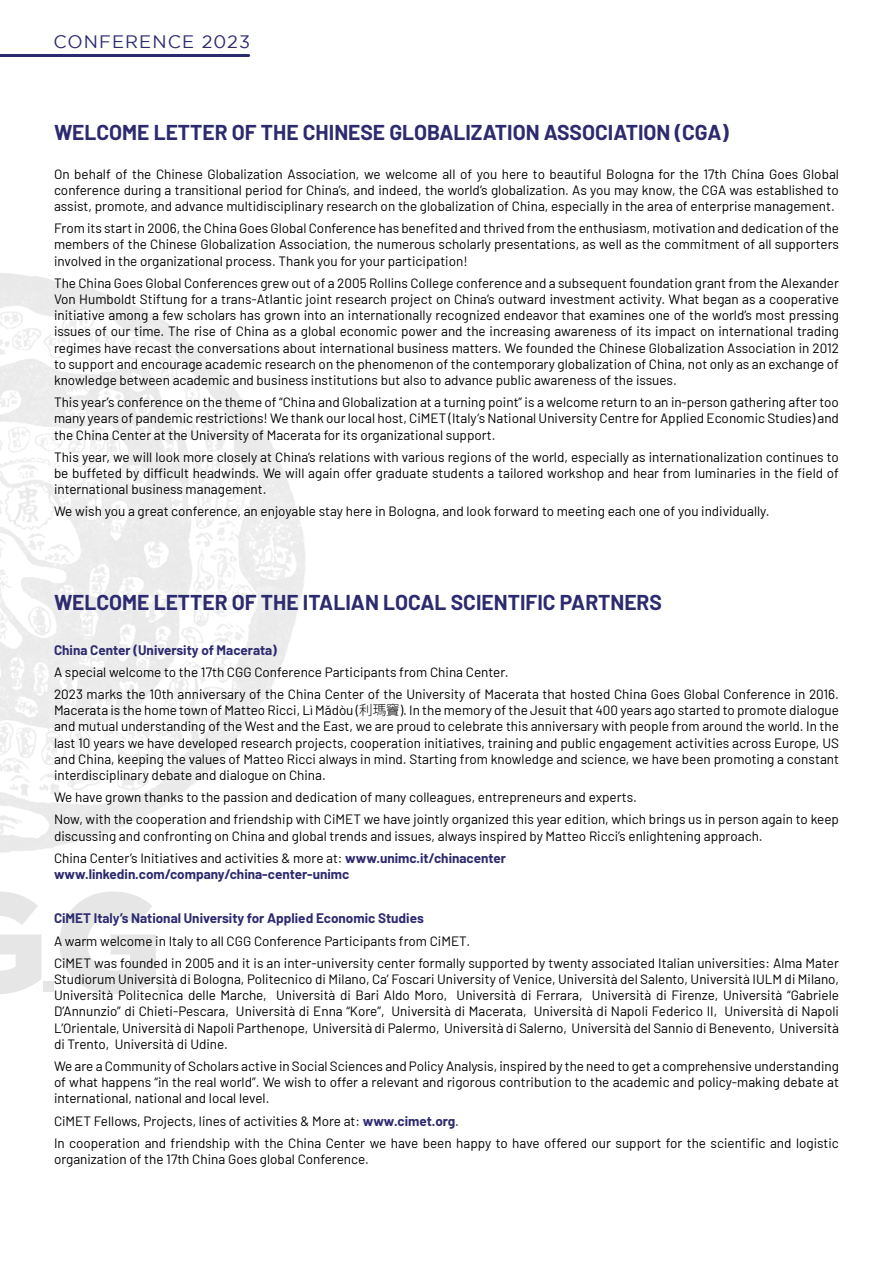
<style>
.page{position:relative;width:893px;height:1263px;background:#fff}
.page>*{position:absolute;margin:0;border:0;box-sizing:border-box;transform-origin:0 0}
.t1{font:900 141px "Gotham";color:#000}
.t2{font:900 55.5px "Gotham";color:#000}
.t3{font:700 21px "Barlow";color:#2d2b6f}
.t4{font:18px "Gotham";letter-spacing:.06em;color:#2d2b6f}
.t5{font:13.5px/16.2px "Barlow";color:#000;text-align:justify}
.t6{font:700 13.5px "Barlow";color:#2d2b6f}
.s1{font-family:"Koz Go Pr 6 N";font-weight:300}
.s2{font-weight:700;color:#2d2b6f}
</style>
<div class="page">
<hr style="left:0;top:54px;width:249px;height:3px;background:#2d2b6f">
<h3 class="t4" style="left:53px;top:31px;width:198px">CONFERENCE 2023</h3>
<h3 class="t3" style="left:54px;top:117px;width:676px">WELCOME LETTER OF THE CHINESE GLOBALIZATION ASSOCIATION (CGA)</h3>
<p class="t5" style="left:54px;top:165px;width:786px">On behalf of the Chinese Globalization Association, we welcome all of you here to beautiful Bologna for the 17th China Goes Global conference during a transitional period for China’s, and indeed, the world’s globalization. As you may know, the CGA was established to assist, promote, and advance multidisciplinary research on the globalization of China, especially in the area of enterprise management.</p>
<p class="t5" style="left:54px;top:219px;width:786px">From its start in 2006, the China Goes Global Conference has benefited and thrived from the enthusiasm, motivation and dedication of the members of the Chinese Globalization Association, the numerous scholarly presentations, as well as the commitment of all supporters involved in the organizational process. Thank you for your participation!</p>
<p class="t5" style="left:54px;top:274px;width:787px">The China Goes Global Conferences grew out of a 2005 Rollins College conference and a subsequent foundation grant from the Alexander Von Humboldt Stiftung for a trans-Atlantic joint research project on China’s outward investment activity. What began as a cooperative initiative among a few scholars has grown into an internationally recognized endeavor that examines one of the world’s most pressing issues of our time. The rise of China as a global economic power and the increasing awareness of its impact on international trading regimes have recast the conversations about international business matters. We founded the Chinese Globalization Association in 2012 to support and encourage academic research on the phenomenon of the contemporary globalization of China, not only as an exchange of knowledge between academic and business institutions but also to advance public awareness of the issues.</p>
<p class="t5" style="left:54px;top:393px;width:786px">This year’s conference on the theme of “China and Globalization at a turning point” is a welcome return to an in-person gathering after too many years of pandemic restrictions! We thank our local host, CiMET (Italy’s National University Centre for Applied Economic Studies) and the China Center at the University of Macerata for its organizational support.</p>
<p class="t5" style="left:54px;top:448px;width:786px">This year, we will look more closely at China’s relations with various regions of the world, especially as internationalization continues to be buffeted by difficult headwinds. We will again offer graduate students a tailored workshop and hear from luminaries in the field of international business management.</p>
<p class="t5" style="left:54px;top:502px;width:717px">We wish you a great conference, an enjoyable stay here in Bologna, and look forward to meeting each one of you individually.</p>
<h3 class="t3" style="left:54px;top:587px;width:609px">WELCOME LETTER OF THE ITALIAN LOCAL SCIENTIFIC PARTNERS</h3>
<p class="t6" style="left:54px;top:640px;width:224px">China Center (University of Macerata)</p>
<p class="t5" style="left:54px;top:660px;width:786px;line-height:22.2px">A special welcome to the 17th CGG Conference Participants from China Center.<br>2023 marks the 10th anniversary of the China Center of the University of Macerata that hosted China Goes Global Conference in 2016.</p>
<p class="t5" style="left:54px;top:701px;width:787px">Macerata is the home town of Matteo Ricci, Lì Mǎdòu (<span class="s1">利瑪竇</span>). In the memory of the Jesuit that 400 years ago started to promote dialogue and mutual understanding of the West and the East, we are proud to celebrate this anniversary with people from around the world. In the last 10 years we have developed research projects, cooperation initiatives, training and public engagement activities across Europe, US and China, keeping the values of Matteo Ricci always in mind. Starting from knowledge and science, we have been promoting a constant interdisciplinary debate and dialogue on China.</p>
<p class="t5" style="left:54px;top:785px;width:786px;line-height:22.2px">We have grown thanks to the passion and dedication of many colleagues, entrepreneurs and experts.<br>Now, with the cooperation and friendship with CiMET we have jointly organized this year edition, which brings us in person again to keep</p>
<p class="t5" style="left:54px;top:823px;width:710px;line-height:22.2px">discussing and confronting on China and global trends and issues, always inspired by Matteo Ricci’s enlightening approach.<br>China Center’s Initiatives and activities &amp; more at: <span class="s2">www.unimc.it/chinacenter</span></p>
<p class="t6" style="left:54px;top:864px;width:297px">www.linkedin.com/company/china-center-unimc</p>
<p class="t6" style="left:54px;top:908px;width:371px">CiMET Italy’s National University for Applied Economic Studies</p>
<p class="t5" style="left:54px;top:928px;width:786px;line-height:22.2px">A warm welcome in Italy to all CGG Conference Participants from CiMET.<br>CiMET was founded in 2005 and it is an inter-university center formally supported by twenty associated Italian universities: Alma Mater</p>
<p class="t5" style="left:54px;top:970px;width:787px">Studiorum Università di Bologna, Politecnico di Milano, Ca’ Foscari University of Venice, Università del Salento, Università IULM di Milano, Università Politecnica delle Marche, Università di Bari Aldo Moro, Università di Ferrara, Università di Firenze, Università “Gabriele D’Annunzio” di Chieti-Pescara, Università di Enna “Kore”, Università di Macerata, Università di Napoli Federico II, Università di Napoli L’Orientale, Università di Napoli Parthenope, Università di Palermo, Università di Salerno, Università del Sannio di Benevento, Università di Trento, Università di Udine.</p>
<p class="t5" style="left:54px;top:1057px;width:786px">We are a Community of Scholars active in Social Sciences and Policy Analysis, inspired by the need to get a comprehensive understanding of what happens “in the real world”. We wish to offer a relevant and rigorous contribution to the academic and policy-making debate at international, national and local level.</p>
<p class="t5" style="left:54px;top:1108px;width:786px;line-height:22.2px">CiMET Fellows, Projects, lines of activities &amp; More at: <span class="s2">www.cimet.org</span>.<br>In cooperation and friendship with the China Center we have been happy to have offered our support for the scientific and logistic</p>
<p class="t5" style="left:54px;top:1150px;width:316px">organization of the 17th China Goes global Conference.</p>
<h1 class="t1" style="left:54px;top:861px;width:110px">G</h1>
<h2 class="t2" style="left:41px;top:940px;width:17px">.</h2>
<h2 class="t2" style="left:155px;top:940px;width:17px">.</h2>
</div>
